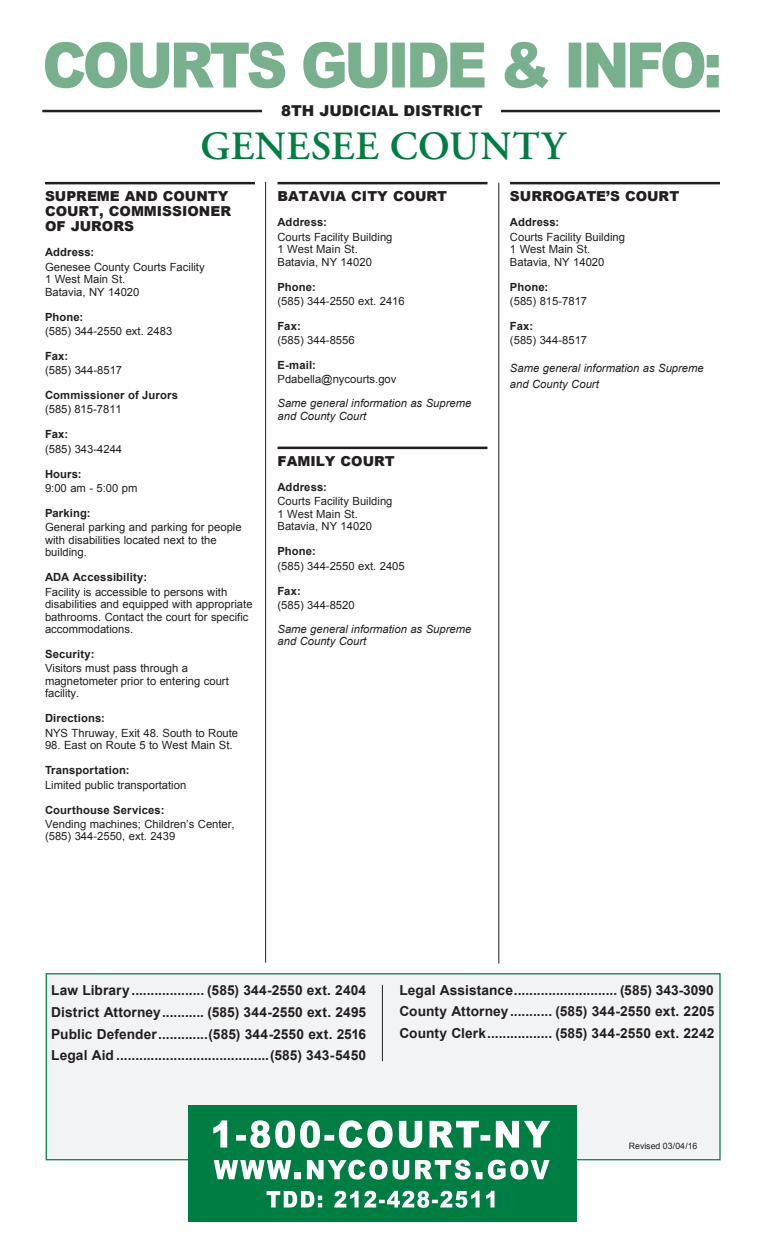
<style>
.page{position:relative;width:765px;height:1260px;background:#fff}
.page>*{position:absolute;margin:0;border:0;box-sizing:border-box;transform-origin:0 0}
.County_Name{font:600 40px "Adobe Garamond Pro";letter-spacing:.015em;color:#007d43}
.t1{font:900 15px "Arial";color:#231f20}
.Phone_List{font:700 13.75px/21.9px "Arial";letter-spacing:.005em;color:#231f20;text-align:justify}
.Court_Name{font:900 13.75px/15px "Arial";color:#231f20}
.Info_Body{font:11.25px/12.5px "Arial";color:#231f20}
.Info_Header{font:700 11.25px "Arial";letter-spacing:.015em;color:#231f20}
.Info_Body-2{font:italic 11.25px/12.5px "Arial";color:#231f20}
.t2{font:8.75px "Arial";color:#231f20}
</style>
<div class="page">
<hr style="left:42px;top:110px;width:678px;height:2px;background:#231f20">
<div style="left:262px;top:101px;width:239px;height:19px;background:#fff"></div>
<svg style="left:45px;top:42px;width:674px;height:46px"></svg>
<div style="left:46px;top:973px;width:675px;height:187px;background:#f2f3f4;border:1px solid #007d43"></div>
<div style="left:188px;top:1105px;width:389px;height:117px;background:#007d43"></div>
<svg style="left:267px;top:1191px;width:228px;height:17px"></svg>
<svg style="left:214px;top:1160px;width:336px;height:20px"></svg>
<svg style="left:213px;top:1120px;width:337px;height:28px"></svg>
<hr style="left:382px;top:985px;width:1px;height:76px;background:#231f20">
<hr style="left:45px;top:182px;width:210px;height:2px;background:#231f20">
<hr style="left:278px;top:182px;width:210px;height:2px;background:#231f20">
<hr style="left:278px;top:447px;width:210px;height:2px;background:#231f20">
<hr style="left:510px;top:182px;width:210px;height:2px;background:#231f20">
<hr style="left:265px;top:182px;width:1px;height:781px;background:#231f20">
<hr style="left:499px;top:183px;width:1px;height:781px;background:#231f20">
<h2 class="t1" style="left:281px;top:99px;width:203px">8TH JUDICIAL DISTRICT</h2>
<p class="County_Name" style="left:201px;top:123px;width:366px">GENESEE COUNTY</p>
<p class="Court_Name" style="left:45px;top:188px;width:188px">SUPREME AND COUNTY<br>COURT, COMMISSIONER<br>OF JURORS</p>
<p class="Info_Header" style="left:45px;top:245px;width:51px">Address:</p>
<p class="Info_Body" style="left:45px;top:261px;width:161px">Genesee County Courts Facility<br>1 West Main St.<br>Batavia, NY 14020</p>
<p class="Info_Header" style="left:45px;top:309px;width:40px">Phone:</p>
<p class="Info_Body" style="left:45px;top:325px;width:129px">(585) 344-2550 ext. 2483</p>
<p class="Info_Header" style="left:45px;top:349px;width:25px">Fax:</p>
<p class="Info_Body" style="left:45px;top:364px;width:79px">(585) 344-8517</p>
<p class="Info_Header" style="left:45px;top:388px;width:134px">Commissioner of Jurors</p>
<p class="Info_Body" style="left:45px;top:403px;width:78px">(585) 815-7811</p>
<p class="Info_Header" style="left:45px;top:427px;width:25px">Fax:</p>
<p class="Info_Body" style="left:45px;top:443px;width:79px">(585) 343-4244</p>
<p class="Info_Header" style="left:45px;top:466px;width:38px">Hours:</p>
<p class="Info_Body" style="left:45px;top:482px;width:94px">9:00 am - 5:00 pm</p>
<p class="Info_Header" style="left:45px;top:506px;width:47px">Parking:</p>
<p class="Info_Body" style="left:45px;top:521px;width:198px">General parking and parking for people with disabilities located next to the building.</p>
<p class="Info_Header" style="left:45px;top:570px;width:104px">ADA Accessibility:</p>
<p class="Info_Body" style="left:45px;top:586px;width:209px">Facility is accessible to persons with disabilities and equipped with appropriate bathrooms. Contact the court for specific accommodations.</p>
<p class="Info_Header" style="left:45px;top:647px;width:51px">Security:</p>
<p class="Info_Body" style="left:45px;top:662px;width:185px">Visitors must pass through a magnetometer prior to entering court facility.</p>
<p class="Info_Header" style="left:45px;top:711px;width:62px">Directions:</p>
<p class="Info_Body" style="left:45px;top:727px;width:195px">NYS Thruway, Exit 48. South to Route</p>
<p class="Info_Body" style="left:45px;top:739px;width:189px">98. East on Route 5 to West Main St.</p>
<p class="Info_Header" style="left:45px;top:763px;width:86px">Transportation:</p>
<p class="Info_Body" style="left:45px;top:779px;width:143px">Limited public transportation</p>
<p class="Info_Header" style="left:45px;top:802px;width:121px">Courthouse Services:</p>
<p class="Info_Body" style="left:45px;top:818px;width:191px">Vending machines; Children’s Center, (585) 344-2550, ext. 2439</p>
<p class="Court_Name" style="left:277px;top:188px;width:171px">BATAVIA CITY COURT</p>
<p class="Info_Header" style="left:278px;top:215px;width:51px">Address:</p>
<p class="Info_Body" style="left:278px;top:231px;width:117px">Courts Facility Building</p>
<p class="Info_Body" style="left:278px;top:243px;width:82px">1 West Main St.</p>
<p class="Info_Body" style="left:278px;top:256px;width:96px">Batavia, NY 14020</p>
<p class="Info_Header" style="left:278px;top:279px;width:40px">Phone:</p>
<p class="Info_Body" style="left:278px;top:295px;width:129px">(585) 344-2550 ext. 2416</p>
<p class="Info_Header" style="left:278px;top:319px;width:25px">Fax:</p>
<p class="Info_Body" style="left:278px;top:334px;width:79px">(585) 344-8556</p>
<p class="Info_Header" style="left:278px;top:358px;width:40px">E-mail:</p>
<p class="Info_Body" style="left:278px;top:373px;width:120px">Pdabella@nycourts.gov</p>
<p class="Info_Body-2" style="left:278px;top:397px;width:195px">Same general information as Supreme and County Court</p>
<p class="Court_Name" style="left:277px;top:453px;width:119px">FAMILY COURT</p>
<p class="Info_Header" style="left:278px;top:480px;width:51px">Address:</p>
<p class="Info_Body" style="left:278px;top:495px;width:117px">Courts Facility Building</p>
<p class="Info_Body" style="left:278px;top:508px;width:82px">1 West Main St.</p>
<p class="Info_Body" style="left:278px;top:520px;width:96px">Batavia, NY 14020</p>
<p class="Info_Header" style="left:278px;top:544px;width:40px">Phone:</p>
<p class="Info_Body" style="left:278px;top:560px;width:129px">(585) 344-2550 ext. 2405</p>
<p class="Info_Header" style="left:278px;top:583px;width:25px">Fax:</p>
<p class="Info_Body" style="left:278px;top:599px;width:79px">(585) 344-8520</p>
<p class="Info_Body-2" style="left:278px;top:623px;width:195px">Same general information as Supreme and County Court</p>
<p class="Court_Name" style="left:510px;top:188px;width:171px">SURROGATE’S COURT</p>
<p class="Info_Header" style="left:510px;top:215px;width:51px">Address:</p>
<p class="Info_Body" style="left:510px;top:231px;width:117px">Courts Facility Building</p>
<p class="Info_Body" style="left:510px;top:243px;width:82px">1 West Main St.</p>
<p class="Info_Body" style="left:510px;top:256px;width:96px">Batavia, NY 14020</p>
<p class="Info_Header" style="left:510px;top:279px;width:40px">Phone:</p>
<p class="Info_Body" style="left:510px;top:295px;width:79px">(585) 815-7817</p>
<p class="Info_Header" style="left:510px;top:319px;width:25px">Fax:</p>
<p class="Info_Body" style="left:510px;top:334px;width:79px">(585) 344-8517</p>
<p class="Info_Body-2" style="left:510px;top:360px;width:195px;line-height:16.2px">Same general information as Supreme and County Court</p>
<p class="Phone_List" style="left:51px;top:980px;width:317px">Law Library................... (585) 344-2550 ext. 2404</p>
<p class="Phone_List" style="left:51px;top:1001px;width:317px">District Attorney........... (585) 344-2550 ext. 2495</p>
<p class="Phone_List" style="left:51px;top:1023px;width:317px">Public Defender.............(585) 344-2550 ext. 2516</p>
<p class="Phone_List" style="left:51px;top:1045px;width:316px">Legal Aid ........................................(585) 343-5450</p>
<p class="Phone_List" style="left:399px;top:979px;width:317px">Legal Assistance........................... (585) 343-3090<br>County Attorney........... (585) 344-2550 ext. 2205<br>County Clerk................. (585) 344-2550 ext. 2242</p>
<p class="t2" style="left:629px;top:1141px;width:70px">Revised 03/04/16</p>
</div>
